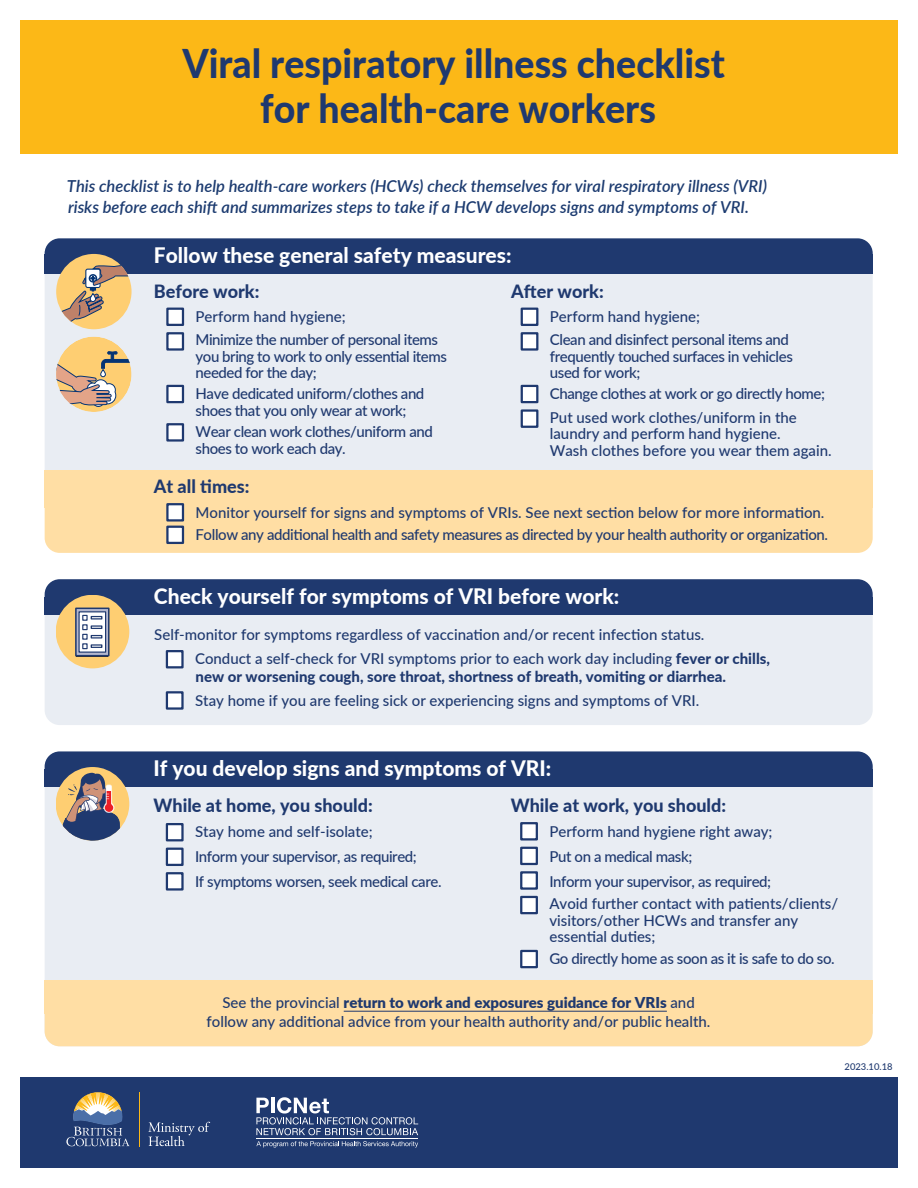
<style>
.page{position:relative;width:918px;height:1188px;background:#fff}
.page>*{position:absolute;margin:0;border:0;box-sizing:border-box;transform-origin:0 0}
.t1{font:800 39.6px/45px "Lato";color:#1f396f;text-align:center;scale:.95 1}
.t2{font:800 21.3px "Lato";color:#fff}
.t3{font:800 18.3px "Lato";color:#1f396f}
.t4{font:italic 600 16.5px/21px "Lato";color:#1c3b70}
.t5{font:500 15px/16.5px "Lato";letter-spacing:-.025em;color:#1f396f}
.t6{font:500 15px/16.5px "Lato";color:#1f396f}
.t7{font:500 15px/23.7px "Lato";letter-spacing:-.03em;color:#1f396f}
.t8{font:800 15px "Lato";color:#1f396f}
.t9{font:500 9.3px "Lato";color:#1f396f}
.s1{font-weight:800}
.s2{font-weight:900}
</style>
<div class="page">
<div style="left:20px;top:1078px;width:878px;height:90px;background:#1f396f"></div>
<svg style="left:148px;top:1122px;width:62px;height:24px"></svg>
<svg style="left:66px;top:1092px;width:64px;height:54px"></svg>
<hr style="left:139px;top:1092px;width:1px;height:54px;background:#fcb817">
<svg style="left:256px;top:1141px;width:162px;height:7px"></svg>
<hr style="left:256px;top:1138px;width:162px;height:1px;background:#fff">
<svg style="left:256px;top:1097px;width:162px;height:38px"></svg>
<div style="left:20px;top:20px;width:878px;height:133px;background:#fcb817"></div>
<div style="left:45px;top:238px;width:828px;height:270px;background:#e9edf3;border-radius:15px"></div>
<div style="left:45px;top:238px;width:828px;height:36px;background:#1f396f;border-radius:15px"></div>
<div style="left:45px;top:470px;width:828px;height:83px;background:#ffdea4;border-radius:15px"></div>
<div style="left:166px;top:423px;width:18px;height:19px;background:#fff;border:2px solid #1f396f"></div>
<div style="left:521px;top:308px;width:17px;height:18px;background:#fff;border:2px solid #1f396f"></div>
<div style="left:521px;top:332px;width:17px;height:19px;background:#fff;border:2px solid #1f396f"></div>
<div style="left:521px;top:409px;width:17px;height:19px;background:#fff;border:2px solid #1f396f"></div>
<div style="left:521px;top:385px;width:17px;height:18px;background:#fff;border:2px solid #1f396f"></div>
<div style="left:45px;top:254px;width:828px;height:20px;background:#1f396f"></div>
<div style="left:45px;top:470px;width:828px;height:38px;background:#ffdea4"></div>
<div style="left:166px;top:503px;width:18px;height:19px;background:#fff;border:2px solid #1f396f"></div>
<div style="left:166px;top:526px;width:18px;height:18px;background:#fff;border:2px solid #1f396f"></div>
<div style="left:56px;top:254px;width:76px;height:75px;background:#fece72;border-radius:50%"></div>
<svg style="left:56px;top:262px;width:76px;height:67px"></svg>
<div style="left:56px;top:337px;width:76px;height:75px;background:#fece72;border-radius:50%"></div>
<svg style="left:56px;top:351px;width:76px;height:59px"></svg>
<div style="left:166px;top:308px;width:18px;height:18px;background:#fff;border:2px solid #1f396f"></div>
<div style="left:166px;top:332px;width:18px;height:19px;background:#fff;border:2px solid #1f396f"></div>
<div style="left:166px;top:385px;width:18px;height:18px;background:#fff;border:2px solid #1f396f"></div>
<div style="left:45px;top:751px;width:828px;height:295px;background:#e9edf3;border-radius:15px"></div>
<div style="left:45px;top:751px;width:828px;height:36px;background:#1f396f;border-radius:15px"></div>
<div style="left:166px;top:872px;width:18px;height:19px;background:#fff;border:2px solid #1f396f"></div>
<div style="left:520px;top:822px;width:18px;height:19px;background:#fff;border:2px solid #1f396f"></div>
<div style="left:520px;top:847px;width:18px;height:18px;background:#fff;border:2px solid #1f396f"></div>
<div style="left:520px;top:896px;width:18px;height:18px;background:#fff;border:2px solid #1f396f"></div>
<div style="left:520px;top:950px;width:18px;height:18px;background:#fff;border:2px solid #1f396f"></div>
<div style="left:520px;top:871px;width:18px;height:19px;background:#fff;border:2px solid #1f396f"></div>
<div style="left:45px;top:980px;width:828px;height:66px;background:#ffdea4;border-radius:15px"></div>
<div style="left:45px;top:769px;width:828px;height:18px;background:#1f396f"></div>
<div style="left:45px;top:980px;width:828px;height:33px;background:#ffdea4"></div>
<div style="left:56px;top:767px;width:73px;height:74px;background:#fece72;border-radius:37px"></div>
<svg style="left:57px;top:772px;width:63px;height:69px"></svg>
<hr style="left:344px;top:1011px;width:323px;height:1px;background:#1f396f">
<div style="left:166px;top:823px;width:18px;height:18px;background:#fff;border:2px solid #1f396f"></div>
<div style="left:166px;top:848px;width:18px;height:18px;background:#fff;border:2px solid #1f396f"></div>
<div style="left:45px;top:582px;width:828px;height:143px;background:#e9edf3;border-radius:15px"></div>
<div style="left:45px;top:579px;width:828px;height:35px;background:#1f396f;border-radius:15px"></div>
<div style="left:45px;top:597px;width:828px;height:17px;background:#1f396f"></div>
<div style="left:56px;top:595px;width:73px;height:73px;background:#fece72;border-radius:37px"></div>
<div style="left:76px;top:609px;width:32px;height:48px;border:1px solid #231f20"></div>
<div style="left:75px;top:608px;width:35px;height:48px;border:2px solid #1f396f"></div>
<svg style="left:76px;top:608px;width:33px;height:48px;background:#a9b2c8"></svg>
<div style="left:91px;top:644px;width:11px;height:4px;border:1px solid #1f396f"></div>
<div style="left:166px;top:650px;width:18px;height:18px;background:#fff;border:2px solid #1f396f"></div>
<div style="left:166px;top:691px;width:18px;height:19px;background:#fff;border:2px solid #1f396f"></div>
<h1 class="t1" style="left:182px;top:40px;width:573px">Viral respiratory illness checklist for health-care workers</h1>
<p class="t4" style="left:67px;top:175px;width:702px">This checklist is to help health-care workers (HCWs) check themselves for viral respiratory illness (VRI) risks before each shift and summarizes steps to take if a HCW develops signs and symptoms of VRI.</p>
<h2 class="t2" style="left:154px;top:239px;width:359px">Follow these general safety measures:</h2>
<p class="t3" style="left:154px;top:278px;width:107px">Before work:</p>
<p class="t3" style="left:511px;top:278px;width:94px">After work:</p>
<p class="t7" style="left:196px;top:304px;width:244px">Perform hand hygiene;<br>Minimize the number of personal items</p>
<p class="t7" style="left:196px;top:348px;width:253px;line-height:16.5px">you bring to work to only essential items needed for the day;</p>
<p class="t5" style="left:196px;top:385px;width:230px">Have dedicated uniform/clothes and shoes that you only wear at work;</p>
<p class="t5" style="left:196px;top:423px;width:239px">Wear clean work clothes/uniform and shoes to work each day.</p>
<p class="t5" style="left:550px;top:304px;width:241px;line-height:23.7px">Perform hand hygiene;<br>Clean and disinfect personal items and</p>
<p class="t5" style="left:550px;top:348px;width:244px">frequently touched surfaces in vehicles used for work;</p>
<p class="t6" style="left:550px;top:408px;width:283px">Put used work clothes/uniform in the laundry and perform hand hygiene.<br>Wash clothes before you wear them again.</p>
<p class="t5" style="left:550px;top:385px;width:277px">Change clothes at work or go directly home;</p>
<p class="t3" style="left:154px;top:472px;width:97px">At all times:</p>
<p class="t5" style="left:196px;top:501px;width:634px;line-height:22.2px">Monitor yourself for signs and symptoms of VRIs. See next section below for more information.<br>Follow any additional health and safety measures as directed by your health authority or organization.</p>
<h2 class="t2" style="left:154px;top:581px;width:467px">Check yourself for symptoms of VRI before work:</h2>
<p class="t6" style="left:195px;top:622px;width:576px;line-height:24px;text-indent:-41px">Self-monitor for symptoms regardless of vaccination and/or recent infection status.<br>Conduct a self-check for VRI symptoms prior to each work day including <span class="s1">fever or chills,</span></p>
<p class="t8" style="left:196px;top:665px;width:532px">new or worsening cough, sore throat, shortness of breath, vomiting or diarrhea.</p>
<p class="t6" style="left:195px;top:692px;width:506px">Stay home if you are feeling sick or experiencing signs and symptoms of VRI.</p>
<h2 class="t2" style="left:153px;top:752px;width:399px">If you develop signs and symptoms of VRI:</h2>
<p class="t3" style="left:153px;top:792px;width:221px">While at home, you should:</p>
<p class="t3" style="left:511px;top:792px;width:217px">While at work, you should:</p>
<p class="t5" style="left:195px;top:818px;width:248px;line-height:25.3px">Stay home and self-isolate;<br>Inform your supervisor, as required;<br>If symptoms worsen, seek medical care.</p>
<p class="t6" style="left:549px;top:818px;width:225px;line-height:25.2px">Perform hand hygiene right away;<br>Put on a medical mask;</p>
<p class="t6" style="left:549px;top:895px;width:290px">Avoid further contact with patients/clients/ visitors/other HCWs and transfer any essential duties;</p>
<p class="t5" style="left:549px;top:949px;width:287px">Go directly home as soon as it is safe to do so.</p>
<p class="t5" style="left:549px;top:873px;width:223px">Inform your supervisor, as required;</p>
<p class="t6" style="left:207px;top:992px;width:505px;line-height:19.5px;text-align:center">See the provincial <span class="s2">return to work and exposures guidance for VRIs</span> and follow any additional advice from your health authority and/or public health.</p>
<p class="t9" style="left:845px;top:1060px;width:49px">2023.10.18</p>
</div>
